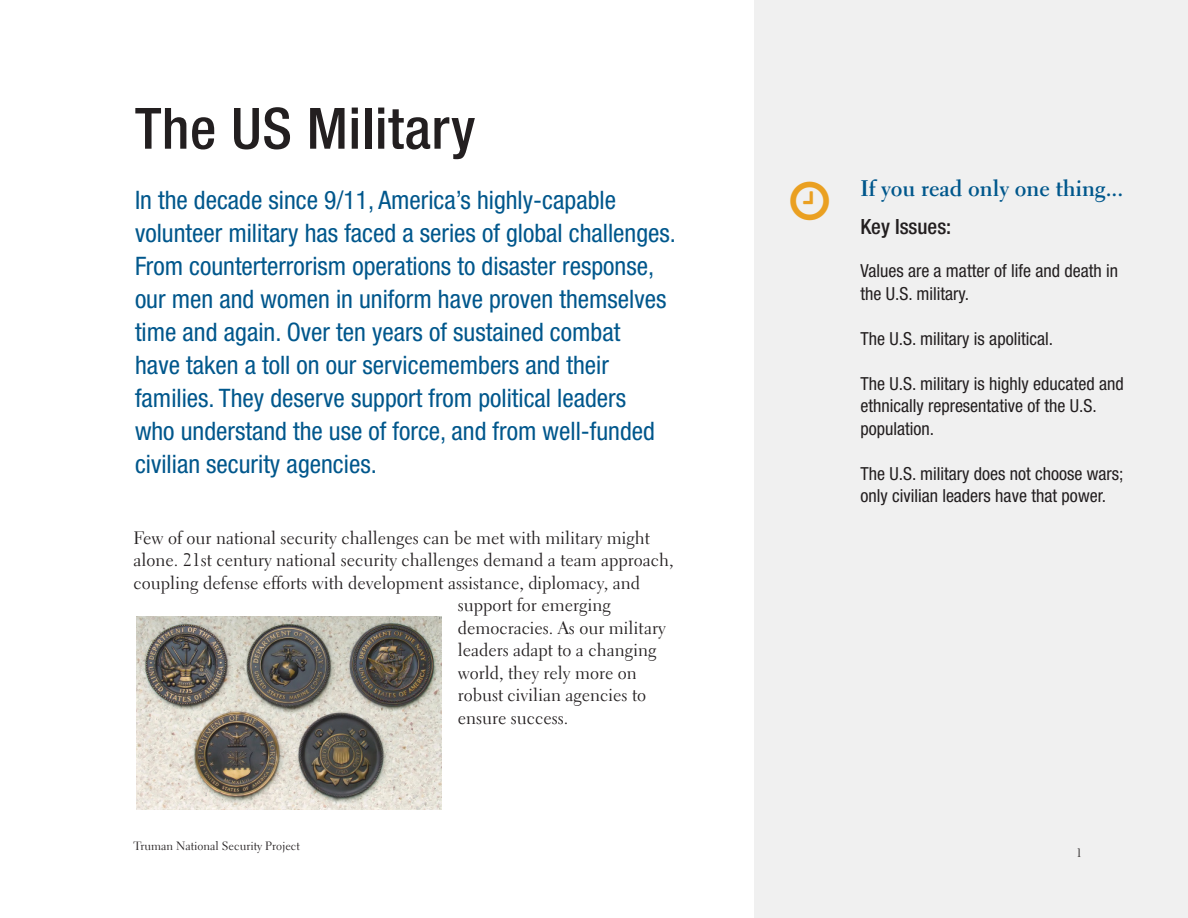
<style>
.page{position:relative;width:1188px;height:918px;background:#fff}
.page>*{position:absolute;margin:0;border:0;box-sizing:border-box;transform-origin:0 0}
.Chapter_Title{font:500 condensed 57px "Helvetica Neue LT Std";letter-spacing:.01em;color:#231f20}
.Opening_Summary{font:condensed 25.5px/33px "Helvetica Neue LT Std";color:#00578c}
.Side_bar_title{font:700 22.5px "Electra LT Std";color:#00578c}
.Side_bar_subtitle{font:500 condensed 21px "Helvetica Neue LT Std";color:#231f20}
.Body_Text{font:18px "Electra LT Std";color:#231f20}
.Side_Bar_text{font:condensed 18px/22.5px "Helvetica Neue LT Std";color:#231f20}
.Folios{font:12px "Electra LT Std";color:#231f20}
.Body_Text-2{font:12px "Electra LT Std";color:#231f20}
</style>
<div class="page">
<div style="left:754px;top:0;width:434px;height:918px;background:#f0f0f0"></div>
<img style="left:136px;top:617px;width:306px;height:193px">
<p class="Chapter_Title" style="left:135px;top:94px;width:342px">The US Military</p>
<p class="Opening_Summary" style="left:135px;top:183px;width:542px">In the decade since 9/11, America’s highly-capable volunteer military has faced a series of global challenges.<br>From counterterrorism operations to disaster response, our men and women in uniform have proven themselves time and again. Over ten years of sustained combat<br>have taken a toll on our servicemembers and their families. They deserve support from political leaders<br>who understand the use of force, and from well-funded civilian security agencies.</p>
<p class="Body_Text" style="left:134px;top:527px;width:518px">Few of our national security challenges can be met with military might</p>
<p class="Body_Text" style="left:134px;top:549px;width:542px">alone. 21st century national security challenges demand a team approach,</p>
<p class="Body_Text" style="left:134px;top:572px;width:508px">coupling defense efforts with development assistance, diplomacy, and</p>
<p class="Body_Text" style="left:458px;top:594px;width:155px">support for emerging</p>
<p class="Body_Text" style="left:458px;top:617px;width:210px">democracies. As our military</p>
<p class="Body_Text" style="left:458px;top:639px;width:200px">leaders adapt to a changing</p>
<p class="Body_Text" style="left:458px;top:662px;width:181px">world, they rely more on</p>
<p class="Body_Text" style="left:458px;top:684px;width:190px">robust civilian agencies to</p>
<p class="Body_Text" style="left:458px;top:707px;width:112px">ensure success.</p>
<p class="Side_bar_title" style="left:860px;top:174px;width:264px">If you read only one thing...</p>
<p class="Side_bar_subtitle" style="left:860px;top:214px;width:92px">Key Issues:</p>
<p class="Side_Bar_text" style="left:860px;top:259px;width:259px">Values are a matter of life and death in the U.S. military.</p>
<p class="Side_Bar_text" style="left:860px;top:327px;width:194px">The U.S. military is apolitical.</p>
<p class="Side_Bar_text" style="left:860px;top:372px;width:265px">The U.S. military is highly educated and ethnically representative of the U.S. population.</p>
<p class="Side_Bar_text" style="left:860px;top:462px;width:265px">The U.S. military does not choose wars; only civilian leaders have that power.</p>
<p class="Folios" style="left:134px;top:839px;width:168px">Truman National Security Project</p>
<p class="Body_Text-2" style="left:1076px;top:845px;width:7px">1</p>
</div>
